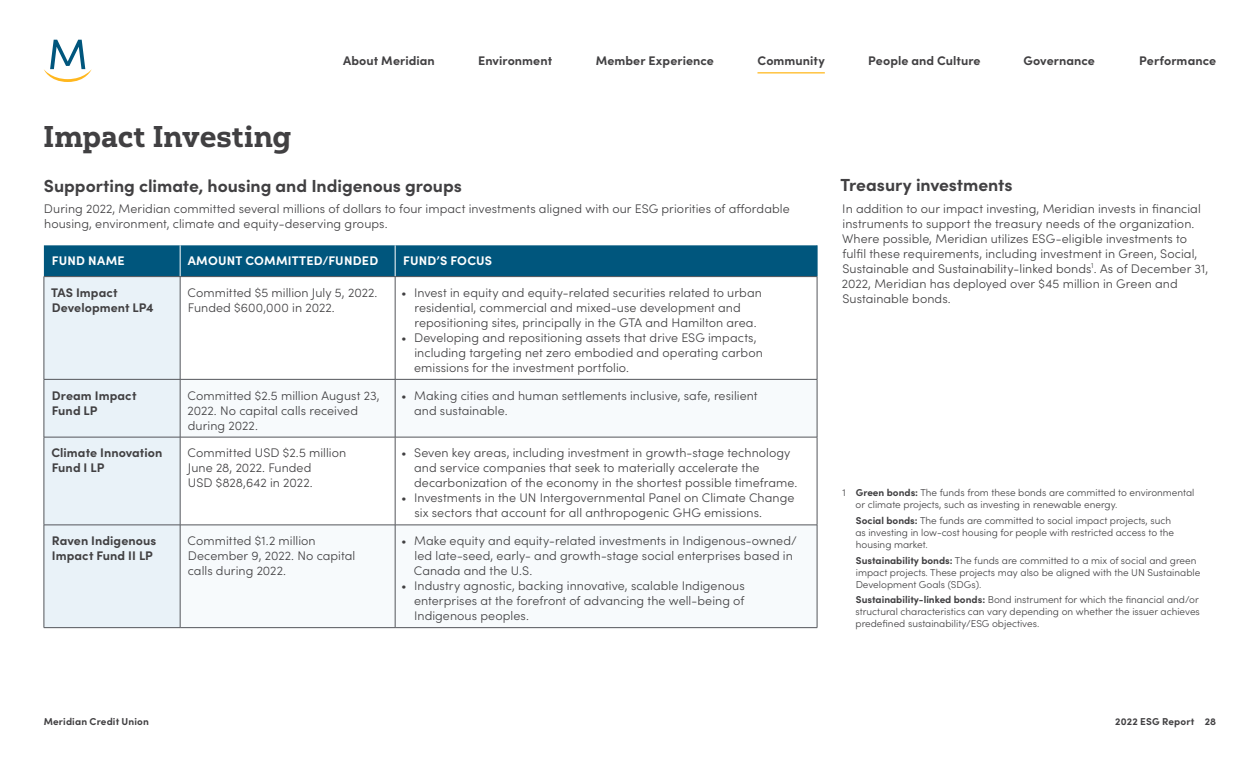
<style>
.page{position:relative;width:1260px;height:765px;background:#fff}
.page>*{position:absolute;margin:0;border:0;box-sizing:border-box;transform-origin:0 0}
.t1{font:30px "Yorkten Slab Nor Ex B";letter-spacing:-.01em;color:#414042}
.t2{font:700 17.5px "Sofia Pro";letter-spacing:-.005em;color:#414042}
.Body{font:300 12.5px/15px "Sofia Pro";letter-spacing:.005em;color:#414042}
.Table_body{font:300 12.5px/15px "Sofia Pro";letter-spacing:.005em;color:#414042}
.Table_body-2{font:700 12.5px/15px "Sofia Pro";letter-spacing:.005em;color:#414042}
.Navigation{font:700 12.5px "Sofia Pro";letter-spacing:.005em;color:#414042}
.Table_header{font:700 12.5px "Sofia Pro";letter-spacing:.02em;color:#fff}
.Footnote{font:300 10px/12px "Sofia Pro";color:#414042}
.t3{font:700 10px "Sofia Pro";letter-spacing:.015em;color:#414042}
.s1{font-weight:700}
</style>
<div class="page">
<svg style="left:44px;top:40px;width:48px;height:42px"></svg>
<hr style="left:757px;top:72px;width:68px;height:1px;background:#ffb71b">
<div style="left:44px;top:245px;width:773px;height:31px;background:#00567d"></div>
<div style="left:45px;top:277px;width:135px;height:350px;background:#e9f2f8"></div>
<svg style="left:181px;top:380px;width:636px;height:247px"></svg>
<hr style="left:44px;top:277px;width:1px;height:102px;background:#54565b">
<hr style="left:180px;top:277px;width:1px;height:102px;background:#54565b">
<hr style="left:395px;top:277px;width:1px;height:102px;background:#54565b">
<hr style="left:817px;top:277px;width:1px;height:102px;background:#54565b">
<hr style="left:44px;top:380px;width:1px;height:57px;background:#54565b">
<hr style="left:180px;top:380px;width:1px;height:57px;background:#54565b">
<hr style="left:395px;top:380px;width:1px;height:57px;background:#54565b">
<hr style="left:817px;top:380px;width:1px;height:57px;background:#54565b">
<hr style="left:44px;top:437px;width:1px;height:88px;background:#54565b">
<hr style="left:180px;top:437px;width:1px;height:88px;background:#54565b">
<hr style="left:395px;top:437px;width:1px;height:88px;background:#54565b">
<hr style="left:817px;top:437px;width:1px;height:88px;background:#54565b">
<hr style="left:44px;top:525px;width:1px;height:102px;background:#54565b">
<hr style="left:180px;top:525px;width:1px;height:102px;background:#54565b">
<hr style="left:395px;top:525px;width:1px;height:102px;background:#54565b">
<hr style="left:817px;top:525px;width:1px;height:102px;background:#54565b">
<hr style="left:44px;top:627px;width:136px;height:1px;background:#54565b">
<hr style="left:180px;top:627px;width:215px;height:1px;background:#54565b">
<hr style="left:395px;top:627px;width:422px;height:1px;background:#54565b">
<hr style="left:180px;top:245px;width:1px;height:31px;background:#fff">
<hr style="left:817px;top:245px;width:1px;height:31px;background:#00567d">
<hr style="left:395px;top:245px;width:1px;height:31px;background:#fff">
<hr style="left:180px;top:379px;width:215px;height:1px;background:#54565b">
<hr style="left:180px;top:437px;width:215px;height:1px;background:#54565b">
<hr style="left:180px;top:525px;width:215px;height:1px;background:#54565b">
<hr style="left:44px;top:379px;width:136px;height:1px;background:#54565b">
<hr style="left:395px;top:379px;width:422px;height:1px;background:#54565b">
<hr style="left:44px;top:437px;width:136px;height:1px;background:#54565b">
<hr style="left:395px;top:437px;width:422px;height:1px;background:#54565b">
<hr style="left:44px;top:525px;width:136px;height:1px;background:#54565b">
<hr style="left:395px;top:525px;width:422px;height:1px;background:#54565b">
<hr style="left:44px;top:276px;width:136px;height:1px;background:#54565b">
<hr style="left:180px;top:276px;width:215px;height:1px;background:#54565b">
<hr style="left:395px;top:276px;width:422px;height:1px;background:#54565b">
<p class="Navigation" style="left:343px;top:51px;width:93px">About Meridian</p>
<p class="Navigation" style="left:478px;top:51px;width:76px">Environment</p>
<p class="Navigation" style="left:596px;top:51px;width:120px">Member Experience</p>
<p class="Navigation" style="left:757px;top:51px;width:69px">Community</p>
<p class="Navigation" style="left:868px;top:51px;width:114px">People and Culture</p>
<p class="Navigation" style="left:1024px;top:51px;width:73px">Governance</p>
<p class="Navigation" style="left:1139px;top:51px;width:78px">Performance</p>
<h1 class="t1" style="left:43px;top:118px;width:250px">Impact Investing</h1>
<h2 class="t2" style="left:44px;top:172px;width:420px">Supporting climate, housing and Indigenous groups</h2>
<p class="Body" style="left:44px;top:200px;width:747px">During 2022, Meridian committed several millions of dollars to four impact investments aligned with our ESG priorities of affordable housing, environment, climate and equity-deserving groups.</p>
<p class="Table_header" style="left:52px;top:251px;width:74px">FUND NAME</p>
<p class="Table_header" style="left:188px;top:251px;width:192px">AMOUNT COMMITTED/FUNDED</p>
<p class="Table_header" style="left:403px;top:251px;width:91px">FUND’S FOCUS</p>
<p class="Table_body-2" style="left:51px;top:284px;width:104px">TAS Impact<br>Development LP4</p>
<p class="Table_body" style="left:188px;top:284px;width:191px">Committed $5 million July 5, 2022.<br>Funded $600,000 in 2022.</p>
<p class="Body" style="left:414px;top:284px;width:349px;text-indent:-13px">• Invest in equity and equity-related securities related to urban residential, commercial and mixed-use development and repositioning sites, principally in the GTA and Hamilton area.</p>
<p class="Body" style="left:414px;top:329px;width:350px;text-indent:-13px">• Developing and repositioning assets that drive ESG impacts, including targeting net zero embodied and operating carbon emissions for the investment portfolio.</p>
<p class="Table_body-2" style="left:52px;top:387px;width:86px">Dream Impact<br>Fund LP</p>
<p class="Table_body" style="left:188px;top:387px;width:194px">Committed $2.5 million August 23,<br>2022. No capital calls received during 2022.</p>
<p class="Body" style="left:414px;top:387px;width:345px;text-indent:-13px">• Making cities and human settlements inclusive, safe, resilient and sustainable.</p>
<p class="Table_body-2" style="left:52px;top:445px;width:112px">Climate Innovation<br>Fund I LP</p>
<p class="Table_body" style="left:188px;top:445px;width:160px">Committed USD $2.5 million<br>June 28, 2022. Funded<br>USD $828,642 in 2022.</p>
<p class="Body" style="left:414px;top:445px;width:385px;text-indent:-13px">• Seven key areas, including investment in growth-stage technology and service companies that seek to materially accelerate the decarbonization of the economy in the shortest possible timeframe.</p>
<p class="Body" style="left:414px;top:490px;width:382px;text-indent:-13px">• Investments in the UN Intergovernmental Panel on Climate Change six sectors that account for all anthropogenic GHG emissions.</p>
<p class="Table_body-2" style="left:52px;top:532px;width:106px">Raven Indigenous<br>Impact Fund II LP</p>
<p class="Table_body" style="left:188px;top:533px;width:169px">Committed $1.2 million<br>December 9, 2022. No capital calls during 2022.</p>
<p class="Body" style="left:414px;top:533px;width:384px;text-indent:-13px">• Make equity and equity-related investments in Indigenous-owned/ led late-seed, early- and growth-stage social enterprises based in<br>Canada and the U.S.</p>
<p class="Body" style="left:414px;top:578px;width:332px;text-align:justify;text-indent:-13px">• Industry agnostic, backing innovative, scalable Indigenous enterprises at the forefront of advancing the well-being of Indigenous peoples.</p>
<h2 class="t2" style="left:841px;top:172px;width:174px">Treasury investments</h2>
<p class="Body" style="left:842px;top:200px;width:368px">In addition to our impact investing, Meridian invests in financial instruments to support the treasury needs of the organization.<br>Where possible, Meridian utilizes ESG-eligible investments to fulfil these requirements, including investment in Green, Social, Sustainable and Sustainability-linked bonds<sup>1</sup>. As of December 31, 2022, Meridian has deployed over $45 million in Green and Sustainable bonds.</p>
<p class="Footnote" style="left:856px;top:486px;width:340px;text-indent:-13px">1 <span class="s1">Green bonds:</span> The funds from these bonds are committed to environmental or climate projects, such as investing in renewable energy.</p>
<p class="Footnote" style="left:855px;top:514px;width:320px"><span class="s1">Social bonds:</span> The funds are committed to social impact projects, such as investing in low-cost housing for people with restricted access to the housing market.</p>
<p class="Footnote" style="left:856px;top:554px;width:346px"><span class="s1">Sustainability bonds:</span> The funds are committed to a mix of social and green impact projects. These projects may also be aligned with the UN Sustainable<br>Development Goals (SDGs).</p>
<p class="Footnote" style="left:856px;top:593px;width:346px;text-align:justify"><span class="s1">Sustainability-linked bonds:</span> Bond instrument for which the financial and/or structural characteristics can vary depending on whether the issuer achieves predefined sustainability/ESG objectives.</p>
<p class="t3" style="left:44px;top:714px;width:107px">Meridian Credit Union</p>
<p class="t3" style="left:1115px;top:714px;width:102px">2022 ESG Report 28</p>
</div>
